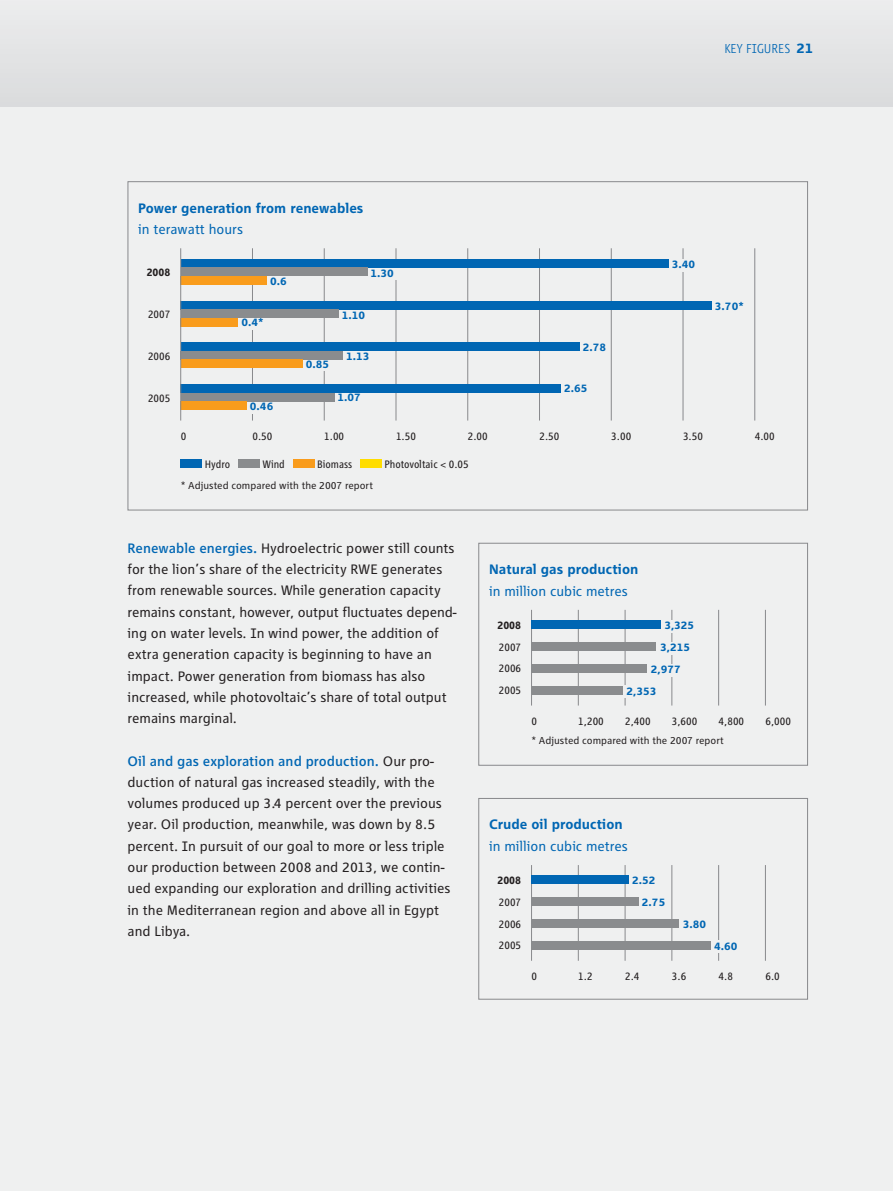
<style>
.page{position:relative;width:893px;height:1191px;background:#eff0f0}
.page>*{position:absolute;margin:0;border:0;box-sizing:border-box;transform-origin:0 0}
.t1{font:14.25px/21.3px "RWE Corporate";color:#231f20}
.t2{font:700 14.25px "RWE Corporate";color:#0066b3}
.t3{font:14.25px "RWE Corporate";color:#0066b3}
.t4{font:300 condensed 13.5px "RWE Corporate";color:#0066b3}
.t5{font:condensed 11.25px/21.8px "RWE Corporate TF";color:#231f20;text-align:justify}
.t6{font:700 11.25px/21.9px "RWE Corporate TF";color:#0066b3}
.t7{font:700 condensed 11.25px "RWE Corporate TF";color:#231f20}
.t8{font:10.5px "RWE Corporate";color:#231f20}
.s1{font-weight:700;font-stretch:normal;font-size:14.25px}
.s2{font-weight:500;color:#0066b3}
</style>
<div class="page">
<div style="left:0;top:0;width:893px;height:106px;background:#e3e4e5"></div>
<div style="left:360px;top:459px;width:22px;height:8px;background:#fd0"></div>
<div style="left:293px;top:459px;width:21px;height:8px;background:#f99c1c"></div>
<div style="left:238px;top:459px;width:22px;height:8px;background:#8a8c8e"></div>
<div style="left:181px;top:459px;width:21px;height:8px;background:#0066b3"></div>
<hr style="left:252px;top:248px;width:1px;height:172px;background:#88898c">
<hr style="left:324px;top:248px;width:1px;height:172px;background:#88898c">
<hr style="left:396px;top:248px;width:1px;height:172px;background:#88898c">
<hr style="left:539px;top:248px;width:1px;height:172px;background:#88898c">
<hr style="left:754px;top:248px;width:1px;height:172px;background:#88898c">
<hr style="left:683px;top:248px;width:1px;height:172px;background:#88898c">
<hr style="left:467px;top:248px;width:1px;height:172px;background:#88898c">
<hr style="left:611px;top:248px;width:1px;height:172px;background:#88898c">
<div style="left:669px;top:259px;width:34px;height:12px;background:#eff0f0"></div>
<div style="left:367px;top:268px;width:34px;height:12px;background:#eff0f0"></div>
<div style="left:303px;top:358px;width:34px;height:13px;background:#eff0f0"></div>
<div style="left:247px;top:400px;width:34px;height:13px;background:#eff0f0"></div>
<div style="left:181px;top:259px;width:488px;height:8px;background:#0066b3"></div>
<div style="left:181px;top:267px;width:186px;height:9px;background:#8a8c8e"></div>
<div style="left:181px;top:276px;width:86px;height:8px;background:#f99c1c"></div>
<div style="left:238px;top:317px;width:35px;height:13px;background:#eff0f0"></div>
<div style="left:181px;top:301px;width:531px;height:8px;background:#0066b3"></div>
<div style="left:181px;top:309px;width:158px;height:9px;background:#8a8c8e"></div>
<div style="left:181px;top:318px;width:57px;height:8px;background:#f99c1c"></div>
<div style="left:181px;top:342px;width:399px;height:9px;background:#0066b3"></div>
<div style="left:181px;top:351px;width:162px;height:8px;background:#8a8c8e"></div>
<div style="left:181px;top:359px;width:122px;height:9px;background:#f99c1c"></div>
<div style="left:181px;top:384px;width:380px;height:9px;background:#0066b3"></div>
<div style="left:181px;top:393px;width:153px;height:8px;background:#8a8c8e"></div>
<div style="left:181px;top:401px;width:66px;height:9px;background:#f99c1c"></div>
<hr style="left:180px;top:248px;width:1px;height:172px;background:#88898c">
<div style="left:478px;top:798px;width:330px;height:201px;border:1px solid #88898c"></div>
<hr style="left:578px;top:865px;width:1px;height:95px;background:#88898c">
<hr style="left:625px;top:865px;width:1px;height:95px;background:#88898c">
<hr style="left:718px;top:865px;width:1px;height:95px;background:#88898c">
<hr style="left:672px;top:865px;width:1px;height:95px;background:#88898c">
<hr style="left:765px;top:865px;width:1px;height:95px;background:#88898c">
<hr style="left:531px;top:865px;width:1px;height:95px;background:#88898c">
<div style="left:478px;top:543px;width:330px;height:222px;border:1px solid #88898c"></div>
<hr style="left:578px;top:610px;width:1px;height:95px;background:#88898c">
<hr style="left:625px;top:610px;width:1px;height:95px;background:#88898c">
<hr style="left:718px;top:610px;width:1px;height:95px;background:#88898c">
<hr style="left:672px;top:610px;width:1px;height:95px;background:#88898c">
<hr style="left:765px;top:610px;width:1px;height:95px;background:#88898c">
<hr style="left:531px;top:610px;width:1px;height:95px;background:#88898c">
<div style="left:531px;top:875px;width:98px;height:9px;background:#0066b3"></div>
<div style="left:531px;top:941px;width:180px;height:9px;background:#8a8c8e"></div>
<div style="left:531px;top:919px;width:149px;height:9px;background:#8a8c8e"></div>
<div style="left:531px;top:620px;width:130px;height:9px;background:#0066b3"></div>
<div style="left:531px;top:686px;width:92px;height:9px;background:#8a8c8e"></div>
<div style="left:531px;top:664px;width:117px;height:9px;background:#8a8c8e"></div>
<div style="left:531px;top:897px;width:108px;height:9px;background:#8a8c8e"></div>
<div style="left:711px;top:940px;width:27px;height:13px;background:#eff0f0"></div>
<div style="left:661px;top:620px;width:34px;height:12px;background:#eff0f0"></div>
<div style="left:531px;top:642px;width:126px;height:9px;background:#8a8c8e"></div>
<div style="left:657px;top:642px;width:34px;height:12px;background:#eff0f0"></div>
<div style="left:648px;top:663px;width:34px;height:13px;background:#eff0f0"></div>
<div style="left:623px;top:685px;width:34px;height:13px;background:#eff0f0"></div>
<p class="t2" style="left:138px;top:202px;width:227px">Power generation from renewables</p>
<p class="t3" style="left:138px;top:224px;width:106px">in terawatt hours</p>
<p class="t7" style="left:147px;top:268px;width:25px">2008</p>
<p class="t5" style="left:148px;top:304px;width:24px">2007</p>
<p class="t5" style="left:148px;top:346px;width:24px">2006</p>
<p class="t5" style="left:148px;top:388px;width:24px">2005</p>
<p class="t6" style="left:270px;top:271px;width:18px">0.6</p>
<p class="t6" style="left:241px;top:312px;width:24px">0.4*</p>
<p class="t6" style="left:250px;top:396px;width:25px">0.46</p>
<p class="t6" style="left:370px;top:263px;width:25px">1.30</p>
<p class="t6" style="left:342px;top:305px;width:25px">1.10</p>
<p class="t6" style="left:306px;top:354px;width:25px">0.85</p>
<p class="t6" style="left:346px;top:346px;width:25px">1.13</p>
<p class="t6" style="left:337px;top:387px;width:25px">1.07</p>
<p class="t4" style="left:724px;top:44px;width:90px">KEY FIGURES <span class="s1">21</span></p>
<p class="t6" style="left:583px;top:337px;width:25px">2.78</p>
<p class="t6" style="left:564px;top:378px;width:25px">2.65</p>
<p class="t6" style="left:672px;top:254px;width:25px">3.40</p>
<p class="t6" style="left:715px;top:296px;width:30px">3.70*</p>
<p class="t5" style="left:181px;top:426px;width:7px">0</p>
<p class="t5" style="left:252px;top:426px;width:21px">0.50</p>
<p class="t5" style="left:324px;top:426px;width:21px">1.00</p>
<p class="t5" style="left:396px;top:426px;width:21px">1.50</p>
<p class="t5" style="left:468px;top:426px;width:21px">2.00</p>
<p class="t5" style="left:539px;top:426px;width:21px">2.50</p>
<p class="t5" style="left:611px;top:426px;width:21px">3.00</p>
<p class="t5" style="left:683px;top:426px;width:21px">3.50</p>
<p class="t5" style="left:755px;top:426px;width:21px">4.00</p>
<p class="t5" style="left:205px;top:454px;width:27px">Hydro</p>
<p class="t5" style="left:262px;top:454px;width:24px">Wind</p>
<p class="t5" style="left:317px;top:454px;width:37px">Biomass</p>
<p class="t5" style="left:384px;top:454px;width:86px">Photovoltaic &lt; 0.05</p>
<p class="t8" style="left:181px;top:481px;width:194px">* Adjusted compared with the 2007 report</p>
<p class="t1" style="left:128px;top:538px;width:330px"><span class="s2">Renewable energies.</span> Hydroelectric power still counts for the lion’s share of the electricity RWE generates from renewable sources. While generation capacity remains constant, however, output fluctuates depend&shy;ing on water levels. In wind power, the addition of extra generation capacity is beginning to have an impact. Power generation from biomass has also increased, while photovoltaic’s share of total output remains marginal.</p>
<p class="t1" style="left:128px;top:751px;width:324px"><span class="s2">Oil and gas exploration and production.</span> Our pro&shy;duction of natural gas increased steadily, with the volumes produced up 3.4 percent over the previous year. Oil production, meanwhile, was down by 8.5 percent. In pursuit of our goal to more or less triple our production between 2008 and 2013, we contin&shy;ued expanding our exploration and drilling activities in the Mediterranean region and above all in Egypt and Libya.</p>
<p class="t2" style="left:489px;top:564px;width:151px">Natural gas production</p>
<p class="t3" style="left:489px;top:585px;width:140px">in million cubic metres</p>
<p class="t7" style="left:497px;top:621px;width:25px">2008</p>
<p class="t5" style="left:499px;top:637px;width:24px">2007<br>2006<br>2005</p>
<p class="t6" style="left:664px;top:615px;width:31px">3,325</p>
<p class="t6" style="left:660px;top:637px;width:31px">3,215</p>
<p class="t6" style="left:651px;top:659px;width:31px">2,977</p>
<p class="t6" style="left:626px;top:681px;width:31px">2,353</p>
<p class="t5" style="left:531px;top:711px;width:7px">0</p>
<p class="t5" style="left:578px;top:711px;width:27px">1,200</p>
<p class="t5" style="left:625px;top:711px;width:27px">2,400</p>
<p class="t5" style="left:672px;top:711px;width:27px">3,600</p>
<p class="t5" style="left:719px;top:711px;width:27px">4,800</p>
<p class="t5" style="left:765px;top:711px;width:27px">6,000</p>
<p class="t8" style="left:531px;top:737px;width:194px">* Adjusted compared with the 2007 report</p>
<p class="t2" style="left:489px;top:819px;width:135px">Crude oil production</p>
<p class="t3" style="left:489px;top:840px;width:140px">in million cubic metres</p>
<p class="t7" style="left:497px;top:876px;width:25px">2008</p>
<p class="t5" style="left:499px;top:892px;width:24px">2007<br>2006<br>2005</p>
<p class="t6" style="left:642px;top:870px;width:25px;text-indent:-10px">2.52<br>2.75</p>
<p class="t6" style="left:683px;top:914px;width:25px">3.80</p>
<p class="t6" style="left:714px;top:935px;width:25px">4.60</p>
<p class="t5" style="left:531px;top:966px;width:7px">0</p>
<p class="t5" style="left:578px;top:966px;width:16px">1.2</p>
<p class="t5" style="left:625px;top:966px;width:16px">2.4</p>
<p class="t5" style="left:672px;top:966px;width:16px">3.6</p>
<p class="t5" style="left:719px;top:966px;width:16px">4.8</p>
<p class="t5" style="left:765px;top:966px;width:16px">6.0</p>
</div>
